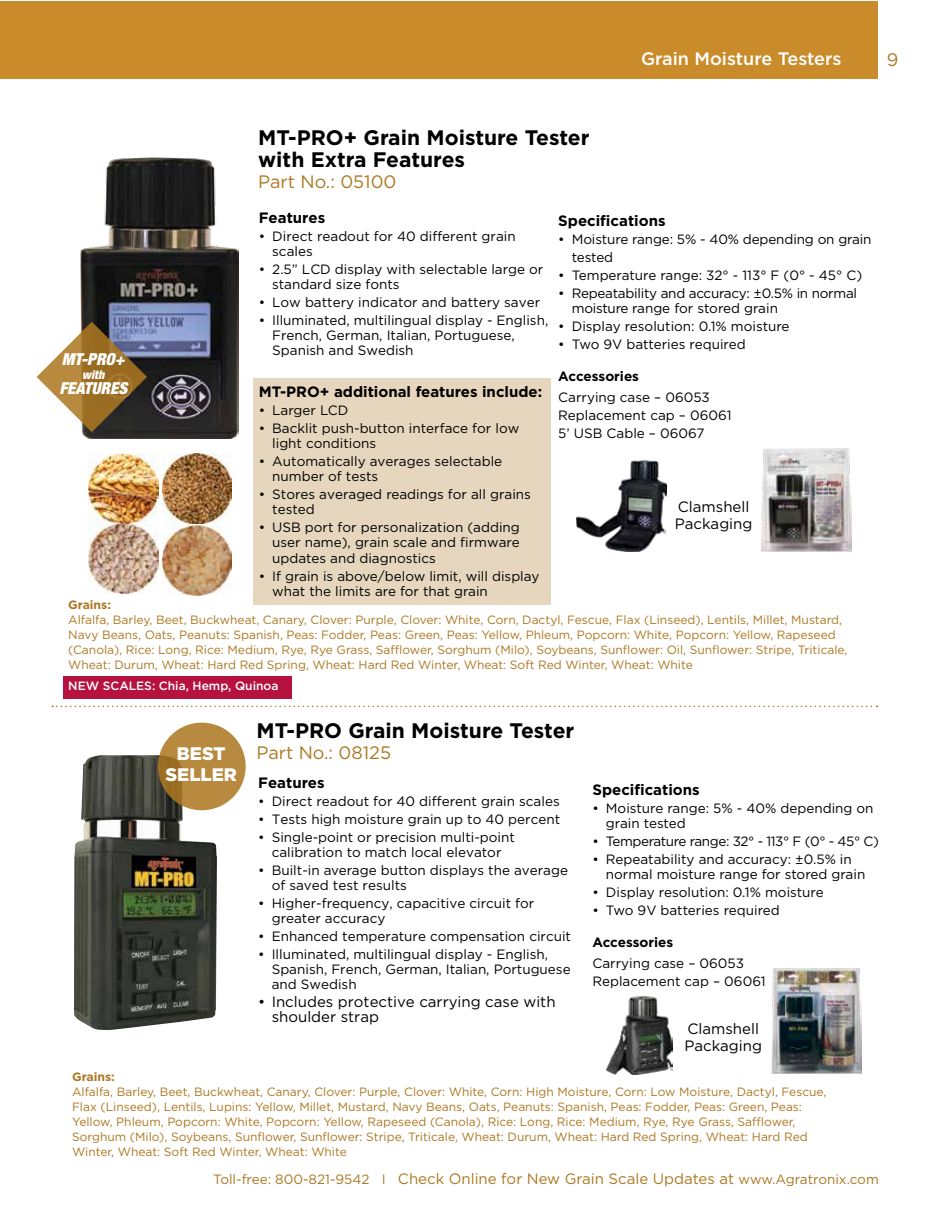
<style>
.page{position:relative;width:932px;height:1215px;background:#fff}
.page>*{position:absolute;margin:0;border:0;box-sizing:border-box;transform-origin:0 0}
.t1{font:700 21px/22.5px "Gotham";color:#000}
.t2{font:900 18.15px/21px "Gotham";color:#fff;text-align:center}
.t3{font:18px "Gotham";color:#ac7822}
.t4{font:500 18px "Gotham";color:#fff}
.t5{font:italic 900 condensed 16.5px "Helvetica Neue LT Std";color:#fff}
.t6{font:15px/16.5px "Gotham";color:#000}
.t7{font:700 15px "Gotham";color:#000}
.t8{font:13.5px/15px "Gotham";color:#000}
.t9{font:13.5px "Gotham";color:#ac7822}
.t10{font:13.5px/15px "Gotham";letter-spacing:-.02em;color:#000}
.t11{font:13.5px "Gotham";letter-spacing:-.03em;color:#000}
.t12{font:700 13.5px "Gotham";color:#000}
.t13{font:12px/15px "Gotham";color:#ac7822}
.t14{font:500 12px "Gotham";color:#fff}
.t15{font:700 12px "Gotham";color:#ac7822}
.t16{font:italic 900 condensed 12px "Helvetica Neue LT Std";color:#fff}
.s1{font-size:15px}
</style>
<div class="page">
<div style="left:253px;top:378px;width:298px;height:227px;background:#e6d6bd"></div>
<svg style="left:52px;top:706px;width:825px;height:1px"></svg>
<img style="left:80px;top:157px;width:158px;height:281px">
<img style="left:576px;top:461px;width:90px;height:90px">
<img style="left:760px;top:449px;width:91px;height:102px">
<svg style="left:37px;top:322px;width:110px;height:110px"></svg>
<img style="left:606px;top:996px;width:66px;height:78px">
<img style="left:771px;top:968px;width:90px;height:106px">
<img style="left:74px;top:755px;width:143px;height:275px">
<svg style="left:158px;top:723px;width:88px;height:87px;background:#b3863b"></svg>
<img style="left:89px;top:454px;width:69px;height:139px">
<img style="left:162px;top:454px;width:70px;height:69px">
<img style="left:162px;top:526px;width:70px;height:69px">
<div style="left:0;top:1px;width:877px;height:78px;background:#ca8c2b"></div>
<div style="left:64px;top:676px;width:228px;height:23px;background:#b61240"></div>
<h1 class="t1" style="left:258px;top:126px;width:333px">MT-PRO+ Grain Moisture Tester with Extra Features</h1>
<h3 class="t3" style="left:258px;top:170px;width:140px">Part No.: 05100</h3>
<h3 class="t4" style="left:641px;top:47px;width:202px">Grain Moisture Testers</h3>
<h3 class="t3" style="left:886px;top:48px;width:13px">9</h3>
<p class="t7" style="left:259px;top:208px;width:68px">Features</p>
<p class="t8" style="left:272px;top:228px;width:245px;text-indent:-14px">• Direct readout for 40 different grain scales</p>
<p class="t8" style="left:272px;top:261px;width:273px;text-indent:-14px">• 2.5” LCD display with selectable large or standard size fonts</p>
<p class="t8" style="left:259px;top:294px;width:283px">• Low battery indicator and battery saver</p>
<p class="t8" style="left:272px;top:312px;width:277px;text-indent:-14px">• Illuminated, multilingual display - English,<br>French, German, Italian, Portuguese,<br>Spanish and Swedish</p>
<p class="t7" style="left:259px;top:382px;width:285px">MT-PRO+ additional features include:</p>
<p class="t8" style="left:259px;top:402px;width:91px">• Larger LCD</p>
<p class="t8" style="left:272px;top:420px;width:249px;text-indent:-14px">• Backlit push-button interface for low light conditions</p>
<p class="t8" style="left:272px;top:453px;width:231px;text-indent:-14px">• Automatically averages selectable number of tests</p>
<p class="t8" style="left:272px;top:486px;width:260px;text-indent:-14px">• Stores averaged readings for all grains tested</p>
<p class="t8" style="left:259px;top:519px;width:263px;text-align:right">• USB port for personalization (adding user name), grain scale and firmware</p>
<p class="t8" style="left:272px;top:551px;width:165px">updates and diagnostics</p>
<p class="t8" style="left:272px;top:569px;width:269px;text-indent:-14px">• If grain is above/below limit, will display what the limits are for that grain</p>
<p class="t7" style="left:558px;top:211px;width:109px">Specifications</p>
<p class="t8" style="left:571px;top:230px;width:301px;line-height:18px;text-indent:-14px">• Moisture range: 5% - 40% depending on grain tested</p>
<p class="t8" style="left:558px;top:268px;width:305px">• Temperature range: 32° - 113° F (0° - 45° C)</p>
<p class="t10" style="left:571px;top:286px;width:287px;text-indent:-14px">• Repeatability and accuracy: ±0.5% in normal moisture range for stored grain</p>
<p class="t8" style="left:558px;top:319px;width:233px">• Display resolution: 0.1% moisture</p>
<p class="t8" style="left:558px;top:337px;width:189px">• Two 9V batteries required</p>
<p class="t12" style="left:558px;top:367px;width:82px">Accessories</p>
<p class="t8" style="left:558px;top:388px;width:175px;line-height:18px">Carrying case – 06053<br>Replacement cap – 06061<br>5’ USB Cable – 06067</p>
<p class="t5" style="left:62px;top:349px;width:64px">MT-PRO+</p>
<p class="t16" style="left:82px;top:367px;width:23px">with</p>
<p class="t5" style="left:59px;top:378px;width:69px">FEATURES</p>
<p class="t6" style="left:674px;top:498px;width:79px">Clamshell<br>Packaging</p>
<p class="t15" style="left:68px;top:597px;width:44px">Grains:</p>
<p class="t13" style="left:68px;top:612px;width:780px">Alfalfa, Barley, Beet, Buckwheat, Canary, Clover: Purple, Clover: White, Corn, Dactyl, Fescue, Flax (Linseed), Lentils, Millet, Mustard, Navy Beans, Oats, Peanuts: Spanish, Peas: Fodder, Peas: Green, Peas: Yellow, Phleum, Popcorn: White, Popcorn: Yellow, Rapeseed (Canola), Rice: Long, Rice: Medium, Rye, Rye Grass, Safflower, Sorghum (Milo), Soybeans, Sunflower: Oil, Sunflower: Stripe, Triticale, Wheat: Durum, Wheat: Hard Red Spring, Wheat: Hard Red Winter, Wheat: Soft Red Winter, Wheat: White</p>
<p class="t14" style="left:68px;top:678px;width:212px">NEW SCALES: Chia, Hemp, Quinoa</p>
<h2 class="t2" style="left:165px;top:743px;width:73px">BEST<br>SELLER</h2>
<h1 class="t1" style="left:256px;top:719px;width:319px">MT-PRO Grain Moisture Tester</h1>
<h3 class="t3" style="left:256px;top:741px;width:136px">Part No.: 08125</h3>
<p class="t7" style="left:258px;top:773px;width:68px">Features</p>
<p class="t8" style="left:258px;top:793px;width:303px">• Direct readout for 40 different grain scales</p>
<p class="t8" style="left:258px;top:811px;width:303px">• Tests high moisture grain up to 40 percent</p>
<p class="t8" style="left:258px;top:829px;width:258px;text-align:center">• Single-point or precision multi-point calibration to match local elevator</p>
<p class="t8" style="left:272px;top:862px;width:298px;text-indent:-14px">• Built-in average button displays the average of saved test results</p>
<p class="t8" style="left:272px;top:895px;width:264px;text-indent:-14px">• Higher-frequency, capacitive circuit for greater accuracy</p>
<p class="t8" style="left:258px;top:928px;width:314px">• Enhanced temperature compensation circuit</p>
<p class="t8" style="left:272px;top:946px;width:300px;text-indent:-14px">• Illuminated, multilingual display - English,<br>Spanish, French, German, Italian, Portuguese and Swedish</p>
<p class="t6" style="left:272px;top:994px;width:285px;line-height:15px;text-indent:-14px">• Includes protective carrying case with shoulder strap</p>
<p class="t7" style="left:592px;top:780px;width:109px">Specifications</p>
<p class="t8" style="left:606px;top:801px;width:269px;text-indent:-14px">• Moisture range: 5% - 40% depending on grain tested</p>
<p class="t11" style="left:592px;top:833px;width:288px">• Temperature range: 32° - 113° F (0° - 45° C)</p>
<p class="t8" style="left:606px;top:852px;width:261px;text-indent:-14px">• Repeatability and accuracy: ±0.5% in normal moisture range for stored grain</p>
<p class="t8" style="left:592px;top:885px;width:233px">• Display resolution: 0.1% moisture</p>
<p class="t8" style="left:592px;top:903px;width:189px">• Two 9V batteries required</p>
<p class="t12" style="left:592px;top:933px;width:82px">Accessories</p>
<p class="t8" style="left:592px;top:954px;width:175px;line-height:18px">Carrying case – 06053<br>Replacement cap – 06061</p>
<p class="t6" style="left:684px;top:1020px;width:79px">Clamshell<br>Packaging</p>
<p class="t15" style="left:72px;top:1069px;width:44px">Grains:</p>
<p class="t13" style="left:72px;top:1084px;width:756px">Alfalfa, Barley, Beet, Buckwheat, Canary, Clover: Purple, Clover: White, Corn: High Moisture, Corn: Low Moisture, Dactyl, Fescue, Flax (Linseed), Lentils, Lupins: Yellow, Millet, Mustard, Navy Beans, Oats, Peanuts: Spanish, Peas: Fodder, Peas: Green, Peas:<br>Yellow, Phleum, Popcorn: White, Popcorn: Yellow, Rapeseed (Canola), Rice: Long, Rice: Medium, Rye, Rye Grass, Safflower, Sorghum (Milo), Soybeans, Sunflower, Sunflower: Stripe, Triticale, Wheat: Durum, Wheat: Hard Red Spring, Wheat: Hard Red Winter, Wheat: Soft Red Winter, Wheat: White</p>
<p class="t9" style="left:213px;top:1171px;width:667px">Toll-free: 800-821-9542 I <span class="s1">Check Online for New Grain Scale Updates at</span> www.Agratronix.com</p>
</div>
